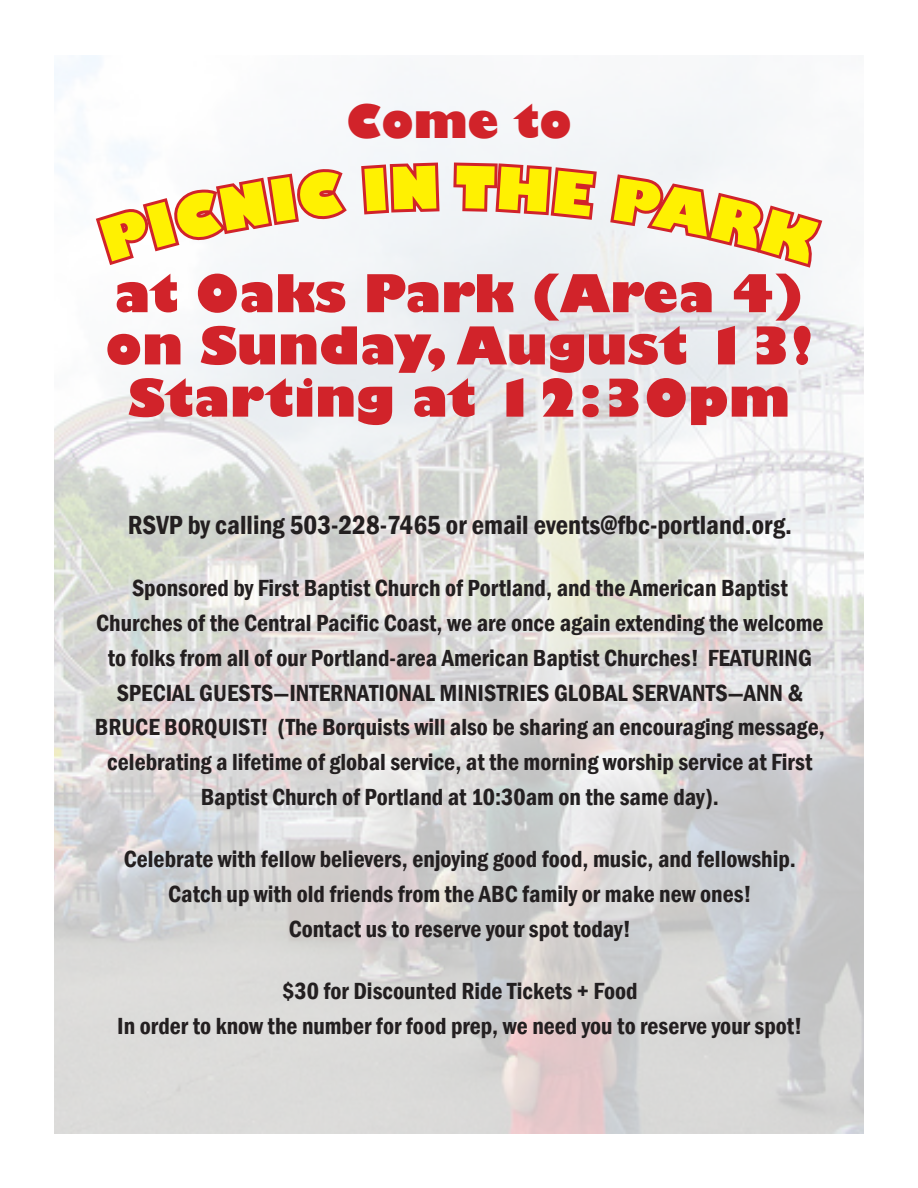
<style>
.page{position:relative;width:918px;height:1188px;background:#fff}
.page>*{position:absolute;margin:0;border:0;box-sizing:border-box;transform-origin:0 0}
.t1{font:800 51px/52.2px "Gill Sans";color:#d1232a;text-align:center}
.t2{font:800 45px "Gill Sans";color:#d1232a}
.t3{font:600 condensed 27px "Franklin Gothic";color:#231f20}
.t4{font:600 condensed 24px/34.8px "Franklin Gothic";color:#231f20;text-align:center}
</style>
<div class="page">
<img style="left:54px;top:56px;width:810px;height:1078px">
<svg style="left:100px;top:170px;width:243px;height:91px"></svg>
<svg style="left:364px;top:168px;width:22px;height:43px"></svg>
<div style="left:393px;top:166px;width:43px;height:44px;background:#f2f5f8"></div>
<div style="left:456px;top:166px;width:137px;height:51px;background:#f0f4f6"></div>
<div style="left:614px;top:178px;width:206px;height:86px;background:#f3f6f8"></div>
<p class="t2" style="left:346px;top:93px;width:227px">Come to</p>
<p class="t1" style="left:105px;top:271px;width:709px">at Oaks Park (Area 4) on Sunday, August 13!<br>Starting at 12:30pm</p>
<p class="t3" style="left:128px;top:507px;width:666px">RSVP by calling 503-228-7465 or email events@fbc-portland.org.</p>
<p class="t4" style="left:95px;top:570px;width:731px">Sponsored by First Baptist Church of Portland, and the American Baptist Churches of the Central Pacific Coast, we are once again extending the welcome to folks from all of our Portland-area American Baptist Churches! FEATURING SPECIAL GUESTS—INTERNATIONAL MINISTRIES GLOBAL SERVANTS—ANN &amp; BRUCE BORQUIST! (The Borquists will also be sharing an encouraging message, celebrating a lifetime of global service, at the morning worship service at First Baptist Church of Portland at 10:30am on the same day).</p>
<p class="t4" style="left:124px;top:842px;width:674px">Celebrate with fellow believers, enjoying good food, music, and fellowship.<br>Catch up with old friends from the ABC family or make new ones!<br>Contact us to reserve your spot today!</p>
<p class="t4" style="left:117px;top:974px;width:687px">$30 for Discounted Ride Tickets + Food<br>In order to know the number for food prep, we need you to reserve your spot!</p>
</div>
